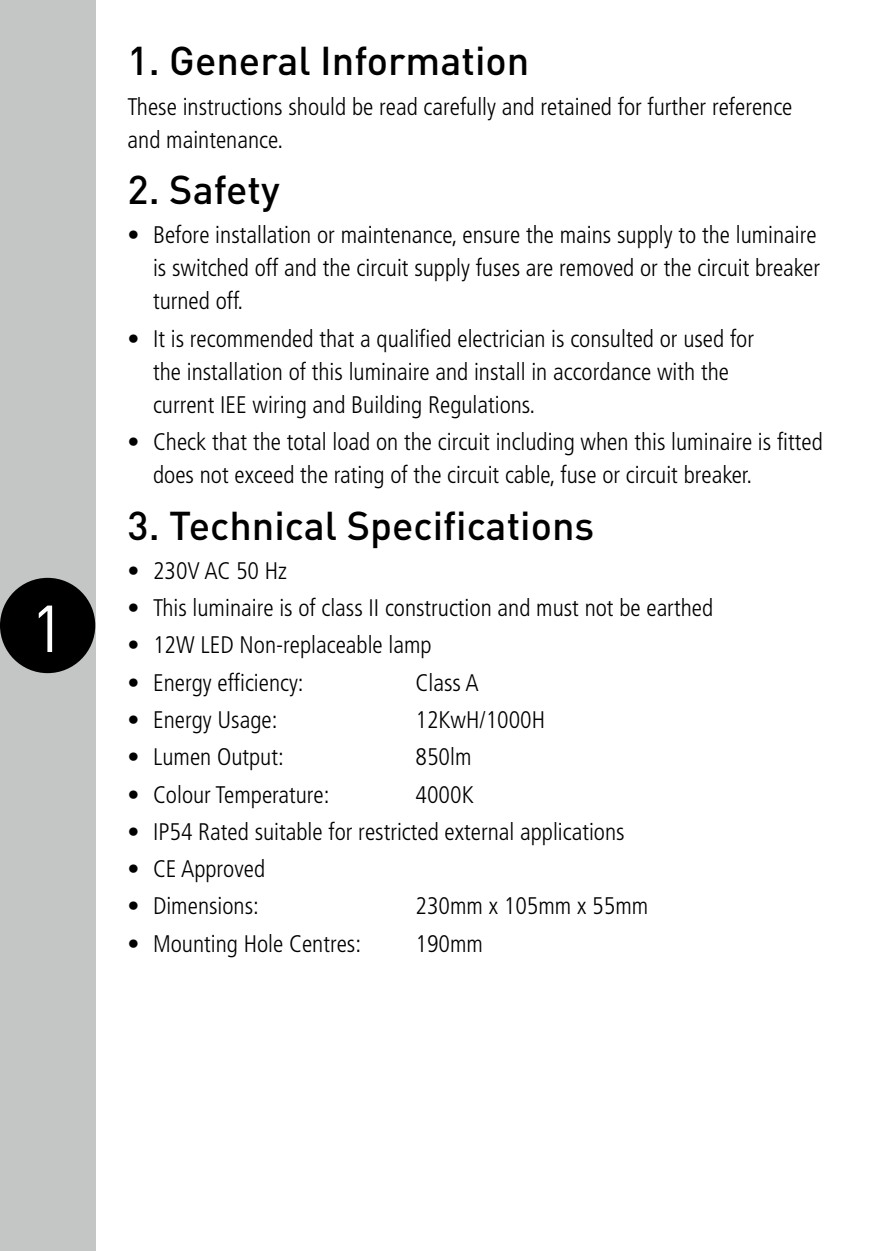
<style>
.page{position:relative;width:893px;height:1251px;background:#fff}
.page>*{position:absolute;margin:0;border:0;box-sizing:border-box;transform-origin:0 0}
.t1{font:65.1px "DIN";color:#fff}
.t2{font:500 39.6px "DIN";color:#000}
.t3{font:300 condensed 24px/33px "Frutiger LT";color:#000}
</style>
<div class="page">
<hr style="left:892px;top:0;width:1px;height:1250px;background:#c4c5c5">
<div style="left:0;top:0;width:95px;height:1250px;background:#c4c5c5"></div>
<div style="left:0;top:577px;width:95px;height:96px;background:#000;border-radius:50%"></div>
<h1 class="t1" style="left:31px;top:587px;width:36px">1</h1>
<h2 class="t2" style="left:128px;top:36px;width:403px">1. General Information</h2>
<p class="t3" style="left:128px;top:90px;width:666px">These instructions should be read carefully and retained for further reference and maintenance.</p>
<h2 class="t2" style="left:128px;top:164px;width:154px">2. Safety</h2>
<p class="t3" style="left:153px;top:219px;width:669px;text-indent:-26px">• Before installation or maintenance, ensure the mains supply to the luminaire is switched off and the circuit supply fuses are removed or the circuit breaker turned off.</p>
<p class="t3" style="left:153px;top:322px;width:602px;text-indent:-26px">• It is recommended that a qualified electrician is consulted or used for the installation of this luminaire and install in accordance with the current IEE wiring and Building Regulations.</p>
<p class="t3" style="left:153px;top:425px;width:671px;text-indent:-26px">• Check that the total load on the circuit including when this luminaire is fitted does not exceed the rating of the circuit cable, fuse or circuit breaker.</p>
<h2 class="t2" style="left:128px;top:500px;width:468px">3. Technical Specifications</h2>
<p class="t3" style="left:128px;top:554px;width:161px">• 230V AC 50 Hz</p>
<p class="t3" style="left:128px;top:591px;width:587px">• This luminaire is of class II construction and must not be earthed</p>
<p class="t3" style="left:128px;top:628px;width:306px">• 12W LED Non-replaceable lamp</p>
<p class="t3" style="left:128px;top:666px;width:178px">• Energy efficiency:</p>
<p class="t3" style="left:416px;top:666px;width:65px">Class A</p>
<p class="t3" style="left:128px;top:703px;width:151px">• Energy Usage:</p>
<p class="t3" style="left:416px;top:703px;width:131px">12KwH/1000H</p>
<p class="t3" style="left:128px;top:740px;width:158px">• Lumen Output:</p>
<p class="t3" style="left:416px;top:740px;width:57px">850lm</p>
<p class="t3" style="left:128px;top:777px;width:204px">• Colour Temperature:</p>
<p class="t3" style="left:416px;top:777px;width:60px">4000K</p>
<p class="t3" style="left:128px;top:815px;width:498px">• IP54 Rated suitable for restricted external applications</p>
<p class="t3" style="left:128px;top:852px;width:139px">• CE Approved</p>
<p class="t3" style="left:128px;top:889px;width:133px">• Dimensions:</p>
<p class="t3" style="left:416px;top:889px;width:234px">230mm x 105mm x 55mm</p>
<p class="t3" style="left:128px;top:926px;width:235px">• Mounting Hole Centres:</p>
<p class="t3" style="left:416px;top:926px;width:69px">190mm</p>
</div>
